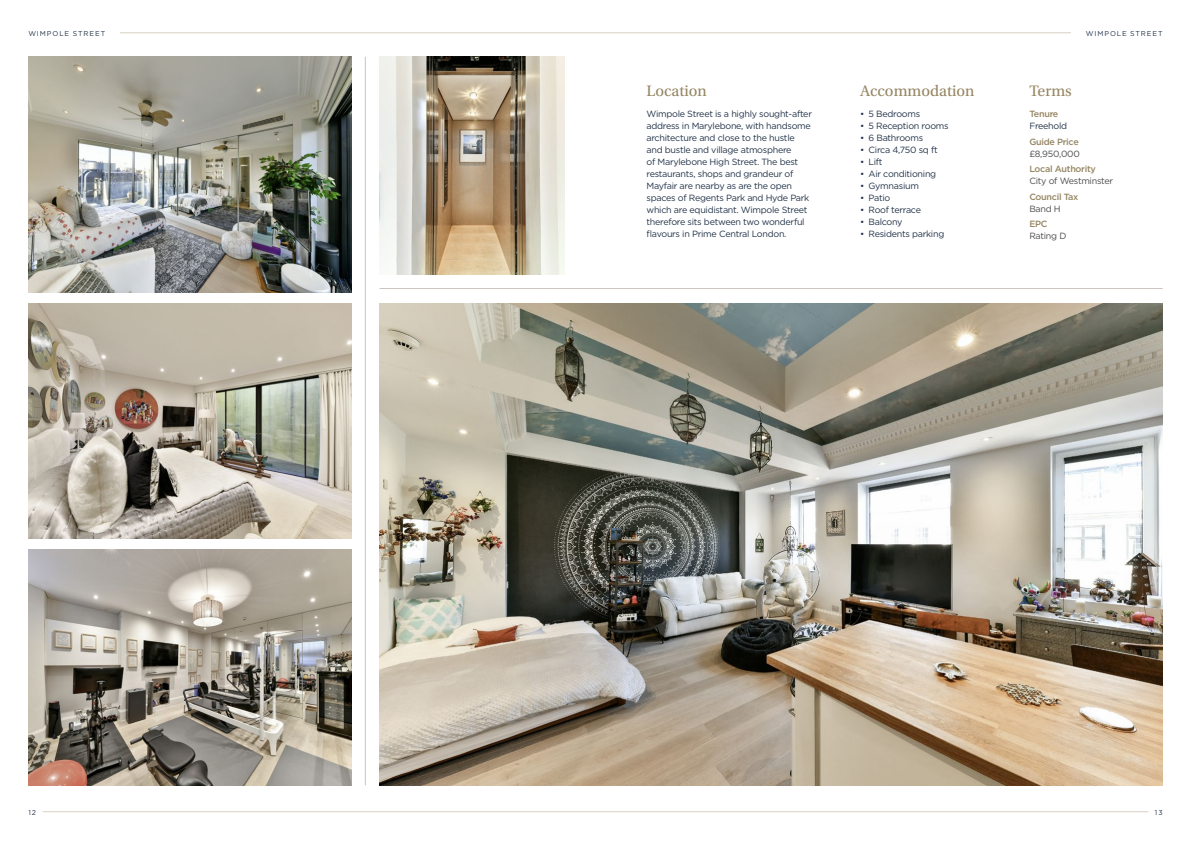
<style>
.page{position:relative;width:1191px;height:842px;background:#fff}
.page>*{position:absolute;margin:0;border:0;box-sizing:border-box;transform-origin:0 0}
.t1{font:16px "Utopia Std";color:#958562}
.t2{font:9px/12px "Gotham";letter-spacing:-.03em;color:#233349}
.t3{font:500 9px "Gotham";letter-spacing:-.03em;color:#958562}
.t4{font:9px "Gotham";letter-spacing:-.03em;color:#4b4c4d}
.t5{font:7px "Gotham";letter-spacing:.13em;color:#233349}
</style>
<div class="page">
<img style="left:28px;top:57px;width:323px;height:235px">
<img style="left:379px;top:57px;width:185px;height:217px">
<img style="left:379px;top:303px;width:783px;height:482px">
<img style="left:28px;top:550px;width:323px;height:235px">
<img style="left:28px;top:303px;width:323px;height:236px">
<hr style="left:379px;top:288px;width:783px;height:1px;background:#cdc3c0">
<hr style="left:365px;top:57px;width:1px;height:728px;background:#cdc3c0">
<hr style="left:120px;top:33px;width:951px;height:1px;background:#d8d0c2">
<hr style="left:43px;top:811px;width:1105px;height:1px;background:#d8d0c2">
<p class="t5" style="left:28px;top:29px;width:78px">WIMPOLE STREET</p>
<p class="t5" style="left:1085px;top:29px;width:78px">WIMPOLE STREET</p>
<h1 class="t1" style="left:646px;top:82px;width:62px">Location</h1>
<p class="t2" style="left:646px;top:108px;width:167px">Wimpole Street is a highly sought-after address in Marylebone, with handsome architecture and close to the hustle and bustle and village atmosphere<br>of Marylebone High Street. The best restaurants, shops and grandeur of Mayfair are nearby as are the open spaces of Regents Park and Hyde Park which are equidistant. Wimpole Street therefore sits between two wonderful flavours in Prime Central London.</p>
<h1 class="t1" style="left:860px;top:82px;width:116px">Accommodation</h1>
<h1 class="t1" style="left:1029px;top:82px;width:44px">Terms</h1>
<p class="t2" style="left:860px;top:108px;width:62px">• 5 Bedrooms</p>
<p class="t2" style="left:860px;top:120px;width:90px">• 5 Reception rooms</p>
<p class="t2" style="left:860px;top:132px;width:65px">• 6 Bathrooms</p>
<p class="t2" style="left:860px;top:144px;width:79px">• Circa 4,750 sq ft</p>
<p class="t2" style="left:860px;top:156px;width:24px">• Lift</p>
<p class="t2" style="left:860px;top:168px;width:78px">• Air conditioning</p>
<p class="t2" style="left:860px;top:180px;width:60px">• Gymnasium</p>
<p class="t2" style="left:860px;top:192px;width:32px">• Patio</p>
<p class="t2" style="left:860px;top:204px;width:63px">• Roof terrace</p>
<p class="t2" style="left:860px;top:216px;width:44px">• Balcony</p>
<p class="t2" style="left:860px;top:228px;width:86px">• Residents parking</p>
<p class="t3" style="left:1029px;top:108px;width:31px">Tenure</p>
<p class="t2" style="left:1029px;top:120px;width:39px">Freehold</p>
<p class="t3" style="left:1029px;top:136px;width:51px">Guide Price</p>
<p class="t4" style="left:1029px;top:148px;width:52px">£8,950,000</p>
<p class="t3" style="left:1029px;top:163px;width:68px">Local Authority</p>
<p class="t4" style="left:1029px;top:175px;width:85px">City of Westminster</p>
<p class="t3" style="left:1029px;top:190px;width:51px">Council Tax</p>
<p class="t4" style="left:1029px;top:203px;width:33px">Band H</p>
<p class="t3" style="left:1029px;top:218px;width:20px">EPC</p>
<p class="t4" style="left:1029px;top:230px;width:39px">Rating D</p>
<p class="t5" style="left:28px;top:807px;width:9px">12</p>
<p class="t5" style="left:1154px;top:807px;width:9px">13</p>
</div>
